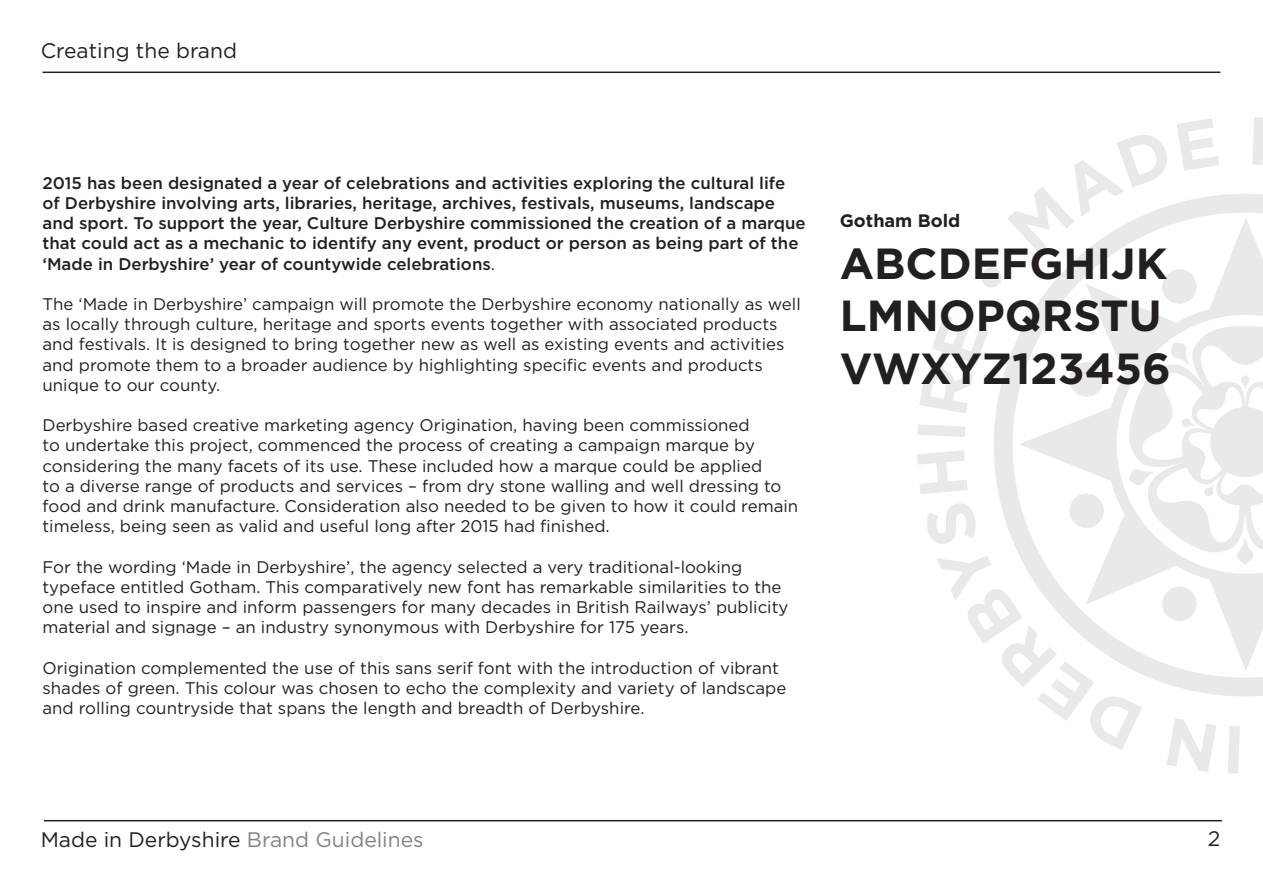
<style>
.page{position:relative;width:1263px;height:893px;background:#fff}
.page>*{position:absolute;margin:0;border:0;box-sizing:border-box;transform-origin:0 0}
.t1{font:700 43.5px/52.2px "Gotham";color:#231f20}
.t2{font:21px "Gotham";color:#231f20}
.t3{font:700 18px "Gotham";color:#231f20}
.t4{font:16.8px/20.2px "Gotham";color:#231f20}
.t5{font:500 16.8px/20.2px "Gotham";color:#231f20}
.s1{font-weight:400}
.s2{color:#808285}
</style>
<div class="page">
<hr style="left:44px;top:820px;width:1178px;height:1px;background:#231f20">
<hr style="left:43px;top:72px;width:1177px;height:1px;background:#231f20">
<svg style="left:1035px;top:135px;width:132px;height:59px"></svg>
<svg style="left:1177px;top:118px;width:43px;height:53px"></svg>
<svg style="left:1252px;top:117px;width:11px;height:48px"></svg>
<svg style="left:981px;top:267px;width:13px;height:21px"></svg>
<svg style="left:994px;top:194px;width:269px;height:93px"></svg>
<svg style="left:1019px;top:217px;width:244px;height:97px"></svg>
<svg style="left:1161px;top:268px;width:37px;height:37px"></svg>
<svg style="left:917px;top:314px;width:346px;height:460px"></svg>
<p class="t2" style="left:41px;top:39px;width:198px">Creating the brand</p>
<p class="t5" style="left:43px;top:172px;width:765px">2015 has been designated a year of celebrations and activities exploring the cultural life of Derbyshire involving arts, libraries, heritage, archives, festivals, museums, landscape and sport. To support the year, Culture Derbyshire commissioned the creation of a marque that could act as a mechanic to identify any event, product or person as being part of the ‘Made in Derbyshire’ year of countywide celebrations<span class="s1">.</span></p>
<p class="t4" style="left:43px;top:294px;width:760px">The ‘Made in Derbyshire’ campaign will promote the Derbyshire economy nationally as well as locally through culture, heritage and sports events together with associated products and festivals. It is designed to bring together new as well as existing events and activities and promote them to a broader audience by highlighting specific events and products unique to our county.</p>
<p class="t4" style="left:43px;top:415px;width:757px">Derbyshire based creative marketing agency Origination, having been commissioned<br>to undertake this project, commenced the process of creating a campaign marque by considering the many facets of its use. These included how a marque could be applied<br>to a diverse range of products and services – from dry stone walling and well dressing to food and drink manufacture. Consideration also needed to be given to how it could remain timeless, being seen as valid and useful long after 2015 had finished.</p>
<p class="t4" style="left:43px;top:556px;width:747px">For the wording ‘Made in Derbyshire’, the agency selected a very traditional-looking typeface entitled Gotham. This comparatively new font has remarkable similarities to the one used to inspire and inform passengers for many decades in British Railways’ publicity material and signage – an industry synonymous with Derbyshire for 175 years.</p>
<p class="t4" style="left:43px;top:657px;width:745px">Origination complemented the use of this sans serif font with the introduction of vibrant shades of green. This colour was chosen to echo the complexity and variety of landscape and rolling countryside that spans the length and breadth of Derbyshire.</p>
<p class="t3" style="left:840px;top:210px;width:122px">Gotham Bold</p>
<h1 class="t1" style="left:840px;top:237px;width:333px">ABCDEFGHIJK<br>LMNOPQRSTU<br>VWXYZ123456</h1>
<p class="t2" style="left:41px;top:828px;width:384px">Made in Derbyshire <span class="s2">Brand Guidelines</span></p>
<p class="t2" style="left:1208px;top:827px;width:14px">2</p>
</div>
